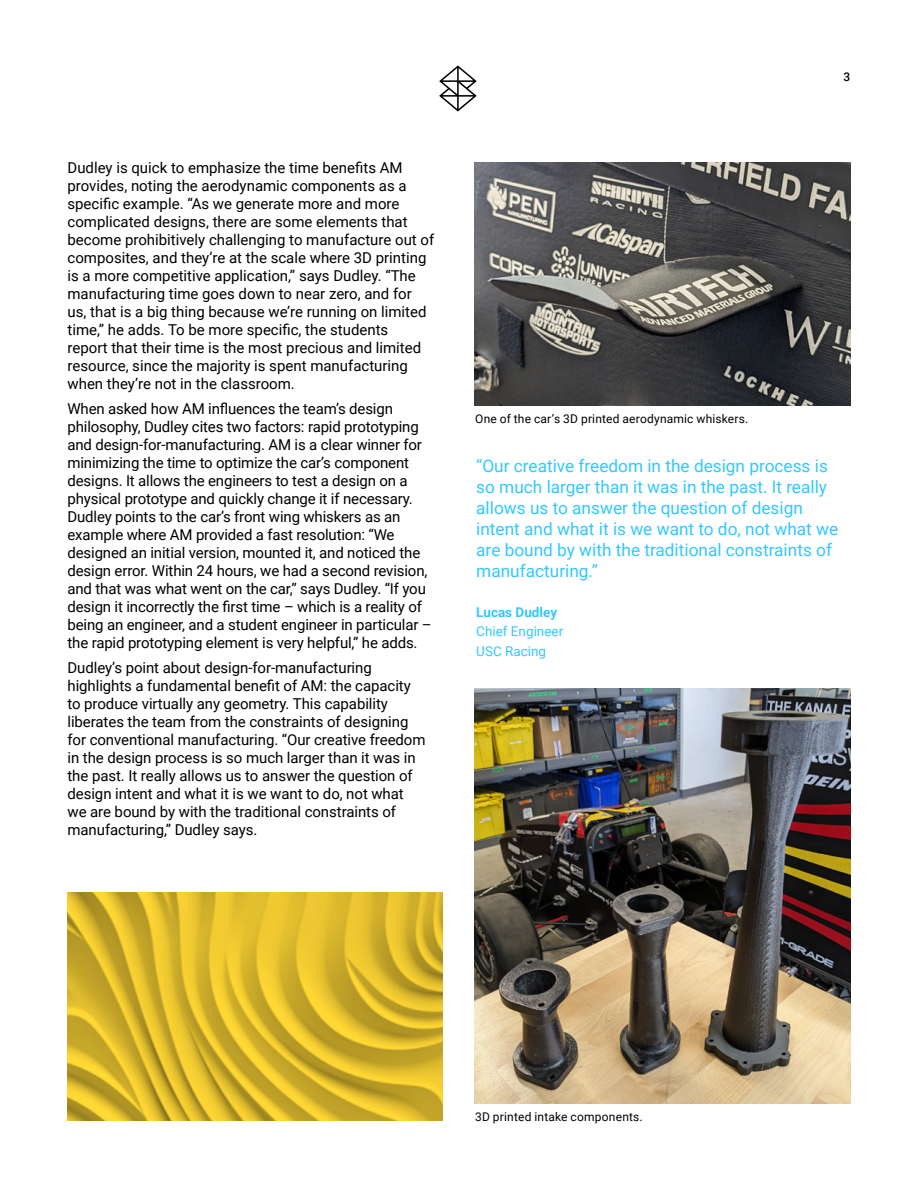
<style>
.page{position:relative;width:918px;height:1188px;background:#fff}
.page>*{position:absolute;margin:0;border:0;box-sizing:border-box;transform-origin:0 0}
.t1{font:17.25px/21px "Roboto";color:#32c8ff}
.t2{font:15px/18px "Roboto";letter-spacing:-.005em;color:#000}
.t3{font:13.5px/19.5px "Roboto";color:#32c8ff}
.t4{font:700 13.5px "Roboto";color:#32c8ff}
.t5{font:12px "Roboto";letter-spacing:.015em;color:#000}
.t6{font:500 12px "Roboto";color:#000}
</style>
<div class="page">
<svg style="left:439px;top:65px;width:38px;height:47px"></svg>
<img style="left:474px;top:688px;width:376px;height:415px">
<img style="left:474px;top:162px;width:376px;height:244px">
<img style="left:68px;top:892px;width:375px;height:228px">
<p class="t2" style="left:68px;top:158px;width:368px">Dudley is quick to emphasize the time benefits AM provides, noting the aerodynamic components as a specific example. “As we generate more and more complicated designs, there are some elements that become prohibitively challenging to manufacture out of composites, and they’re at the scale where 3D printing is a more competitive application,” says Dudley. “The manufacturing time goes down to near zero, and for us, that is a big thing because we’re running on limited time,” he adds. To be more specific, the students<br>report that their time is the most precious and limited resource, since the majority is spent manufacturing when they’re not in the classroom.</p>
<p class="t2" style="left:68px;top:399px;width:366px">When asked how AM influences the team’s design philosophy, Dudley cites two factors: rapid prototyping and design-for-manufacturing. AM is a clear winner for minimizing the time to optimize the car’s component designs. It allows the engineers to test a design on a physical prototype and quickly change it if necessary.<br>Dudley points to the car’s front wing whiskers as an example where AM provided a fast resolution: “We designed an initial version, mounted it, and noticed the design error. Within 24 hours, we had a second revision, and that was what went on the car,” says Dudley. “If you design it incorrectly the first time – which is a reality of being an engineer, and a student engineer in particular – the rapid prototyping element is very helpful,” he adds.</p>
<p class="t2" style="left:68px;top:658px;width:360px">Dudley’s point about design-for-manufacturing highlights a fundamental benefit of AM: the capacity to produce virtually any geometry. This capability liberates the team from the constraints of designing for conventional manufacturing. “Our creative freedom in the design process is so much larger than it was in the past. It really allows us to answer the question of design intent and what it is we want to do, not what we are bound by with the traditional constraints of manufacturing,” Dudley says.</p>
<p class="t6" style="left:843px;top:68px;width:8px">3</p>
<p class="t5" style="left:475px;top:410px;width:275px">One of the car’s 3D printed aerodynamic whiskers.</p>
<p class="t1" style="left:476px;top:455px;width:364px">“Our creative freedom in the design process is so much larger than it was in the past. It really allows us to answer the question of design intent and what it is we want to do, not what we are bound by with the traditional constraints of manufacturing.”</p>
<p class="t4" style="left:476px;top:602px;width:82px">Lucas Dudley</p>
<p class="t3" style="left:476px;top:621px;width:88px">Chief Engineer<br>USC Racing</p>
<p class="t5" style="left:475px;top:1108px;width:169px">3D printed intake components.</p>
</div>
